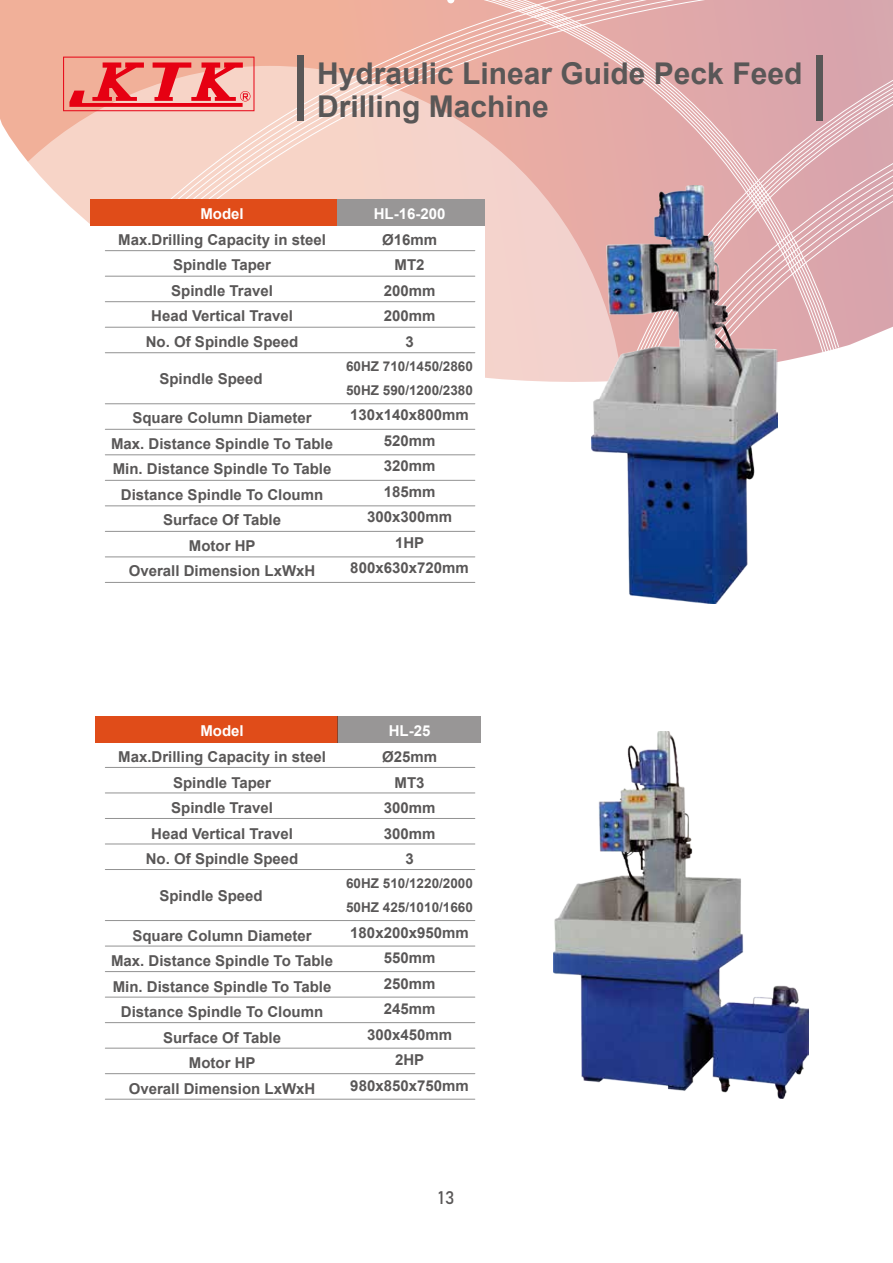
<style>
.page{position:relative;width:893px;height:1263px;background:#fff}
.page>*{position:absolute;margin:0;border:0;box-sizing:border-box;transform-origin:0 0}
.t1{font:700 30px/33px "Arial";color:#595757}
.t2{font:18px "Bahnschrift";color:#595757}
.t3{font:700 15px/25.5px "Arial";color:#595757;text-align:center}
.t4{font:700 15px "Arial";color:#fff}
.t5{font:700 13.5px/24px "Arial";color:#595757}
</style>
<div class="page">
<svg style="left:0;top:0;width:893px;height:425px;background:#e6b4b1"></svg>
<svg style="left:0;top:66px;width:624px;height:359px;fill:#f6d4c9"></svg>
<div style="left:91px;top:199px;width:394px;height:391px;background:#fff"></div>
<div style="left:91px;top:199px;width:246px;height:27px;background:#e04c19"></div>
<div style="left:337px;top:199px;width:148px;height:27px;background:#989696"></div>
<hr style="left:105px;top:250px;width:370px;height:1px;background:#929292">
<hr style="left:105px;top:276px;width:370px;height:1px;background:#929292">
<hr style="left:105px;top:301px;width:370px;height:1px;background:#929292">
<hr style="left:105px;top:327px;width:370px;height:1px;background:#929292">
<hr style="left:105px;top:352px;width:370px;height:1px;background:#929292">
<hr style="left:105px;top:403px;width:370px;height:1px;background:#929292">
<hr style="left:105px;top:429px;width:370px;height:1px;background:#929292">
<hr style="left:105px;top:454px;width:370px;height:1px;background:#929292">
<hr style="left:105px;top:480px;width:370px;height:1px;background:#929292">
<hr style="left:105px;top:505px;width:370px;height:1px;background:#929292">
<hr style="left:105px;top:531px;width:370px;height:1px;background:#929292">
<hr style="left:105px;top:556px;width:370px;height:1px;background:#929292">
<hr style="left:105px;top:582px;width:370px;height:1px;background:#929292">
<div style="left:95px;top:716px;width:243px;height:27px;background:#e04c19"></div>
<div style="left:338px;top:716px;width:143px;height:27px;background:#989696"></div>
<hr style="left:105px;top:767px;width:370px;height:1px;background:#929292">
<hr style="left:105px;top:792px;width:370px;height:1px;background:#929292">
<hr style="left:105px;top:818px;width:370px;height:1px;background:#929292">
<hr style="left:105px;top:844px;width:370px;height:1px;background:#929292">
<hr style="left:105px;top:869px;width:370px;height:1px;background:#929292">
<hr style="left:105px;top:920px;width:370px;height:1px;background:#929292">
<hr style="left:105px;top:946px;width:370px;height:1px;background:#929292">
<hr style="left:105px;top:971px;width:370px;height:1px;background:#929292">
<hr style="left:105px;top:997px;width:370px;height:1px;background:#929292">
<hr style="left:105px;top:1022px;width:370px;height:1px;background:#929292">
<hr style="left:105px;top:1048px;width:370px;height:1px;background:#929292">
<hr style="left:105px;top:1073px;width:370px;height:1px;background:#929292">
<hr style="left:105px;top:1099px;width:370px;height:1px;background:#929292">
<svg style="left:63px;top:57px;width:191px;height:54px;background:#ee7c76"></svg>
<div style="left:298px;top:56px;width:6px;height:65px;background:#595757"></div>
<div style="left:816px;top:56px;width:6px;height:65px;background:#595757"></div>
<img style="left:553px;top:731px;width:255px;height:367px">
<img style="left:591px;top:186px;width:186px;height:417px">
<h1 class="t1" style="left:317px;top:57px;width:487px">Hydraulic Linear Guide Peck Feed<br>Drilling Machine</h1>
<p class="t4" style="left:200px;top:203px;width:45px">Model</p>
<p class="t3" style="left:118px;top:227px;width:209px">Max.Drilling Capacity in steel<br>Spindle Taper<br>Spindle Travel<br>Head Vertical Travel<br>No. Of Spindle Speed</p>
<p class="t3" style="left:159px;top:366px;width:105px">Spindle Speed</p>
<p class="t3" style="left:111px;top:405px;width:223px">Square Column Diameter<br>Max. Distance Spindle To Table<br>Min. Distance Spindle To Table<br>Distance Spindle To Cloumn<br>Surface Of Table<br>Motor HP<br>Overall Dimension LxWxH</p>
<p class="t4" style="left:374px;top:203px;width:73px">HL-16-200</p>
<p class="t3" style="left:382px;top:227px;width:57px">Ø16mm<br>MT2<br>200mm<br>200mm<br>3</p>
<p class="t5" style="left:346px;top:354px;width:128px">60HZ 710/1450/2860<br>50HZ 590/1200/2380</p>
<p class="t3" style="left:350px;top:402px;width:120px">130x140x800mm<br>520mm<br>320mm<br>185mm<br>300x300mm<br>1HP<br>800x630x720mm</p>
<p class="t4" style="left:200px;top:721px;width:45px">Model</p>
<p class="t3" style="left:118px;top:744px;width:209px">Max.Drilling Capacity in steel<br>Spindle Taper<br>Spindle Travel<br>Head Vertical Travel<br>No. Of Spindle Speed</p>
<p class="t3" style="left:159px;top:883px;width:105px">Spindle Speed</p>
<p class="t3" style="left:111px;top:923px;width:223px">Square Column Diameter<br>Max. Distance Spindle To Table<br>Min. Distance Spindle To Table<br>Distance Spindle To Cloumn<br>Surface Of Table<br>Motor HP<br>Overall Dimension LxWxH</p>
<p class="t4" style="left:389px;top:721px;width:43px">HL-25</p>
<p class="t3" style="left:382px;top:744px;width:57px">Ø25mm<br>MT3<br>300mm<br>300mm<br>3</p>
<p class="t5" style="left:346px;top:871px;width:128px">60HZ 510/1220/2000<br>50HZ 425/1010/1660</p>
<p class="t3" style="left:350px;top:920px;width:120px">180x200x950mm<br>550mm<br>250mm<br>245mm<br>300x450mm<br>2HP<br>980x850x750mm</p>
<p class="t2" style="left:438px;top:1184px;width:18px">13</p>
</div>
